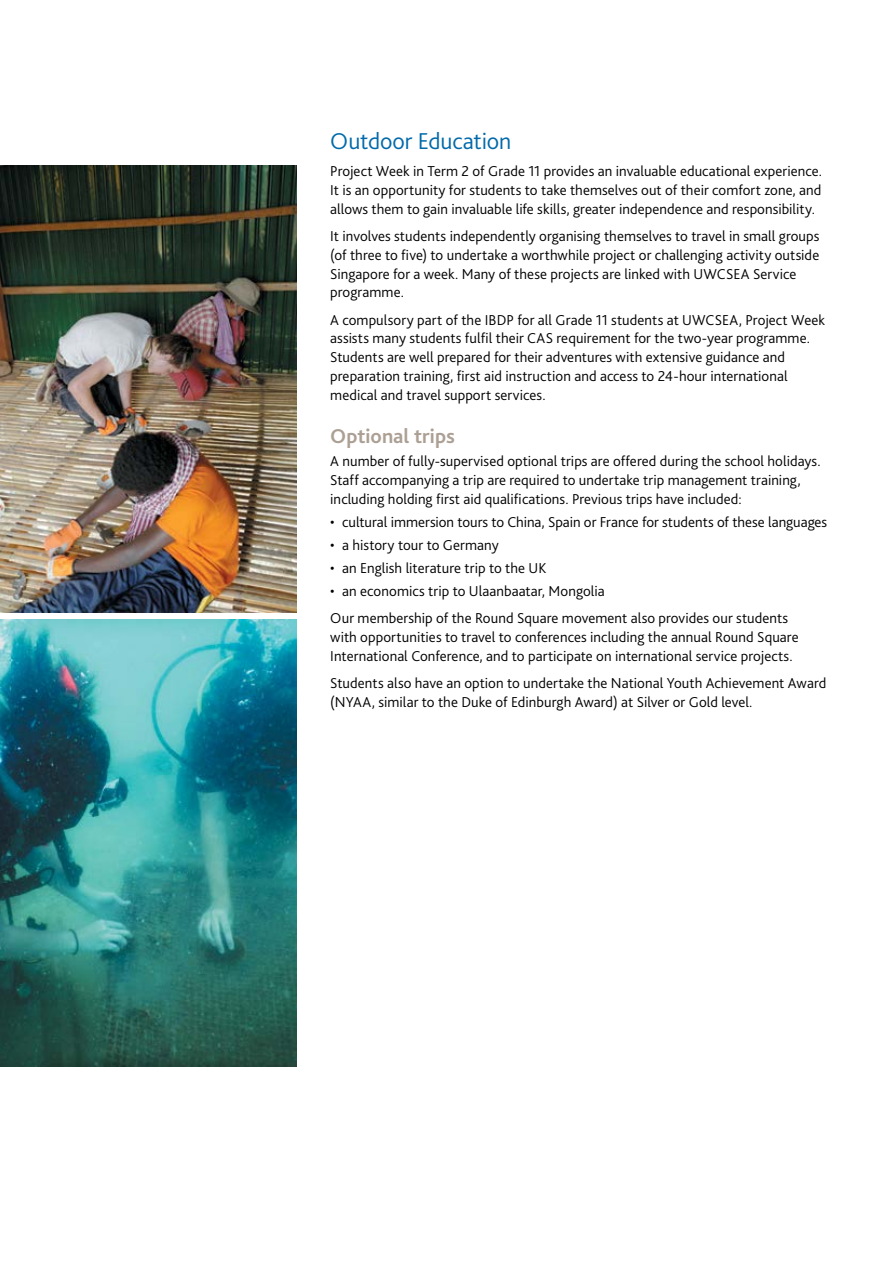
<style>
.page{position:relative;width:893px;height:1263px;background:#fff}
.page>*{position:absolute;margin:0;border:0;box-sizing:border-box;transform-origin:0 0}
.t1{font:300 24px "Bliss 2";letter-spacing:-.005em;color:#0069aa}
.t2{font:700 21px "Bliss 2";color:#aca095}
.t3{font:300 15px/18.8px "Bliss 2";letter-spacing:.005em;color:#000}
</style>
<div class="page">
<img style="left:0;top:166px;width:296px;height:446px">
<img style="left:0;top:620px;width:296px;height:446px">
<h1 class="t1" style="left:330px;top:126px;width:183px">Outdoor Education</h1>
<p class="t3" style="left:330px;top:162px;width:493px;text-align:justify">Project Week in Term 2 of Grade 11 provides an invaluable educational experience.<br>It is an opportunity for students to take themselves out of their comfort zone, and allows them to gain invaluable life skills, greater independence and responsibility.</p>
<p class="t3" style="left:330px;top:226px;width:491px">It involves students independently organising themselves to travel in small groups (of three to five) to undertake a worthwhile project or challenging activity outside Singapore for a week. Many of these projects are linked with UWCSEA Service programme.</p>
<p class="t3" style="left:330px;top:310px;width:496px">A compulsory part of the IBDP for all Grade 11 students at UWCSEA, Project Week assists many students fulfil their CAS requirement for the two-year programme.<br>Students are well prepared for their adventures with extensive guidance and preparation training, first aid instruction and access to 24-hour international medical and travel support services.</p>
<h2 class="t2" style="left:330px;top:423px;width:126px">Optional trips</h2>
<p class="t3" style="left:330px;top:452px;width:492px">A number of fully-supervised optional trips are offered during the school holidays.<br>Staff accompanying a trip are required to undertake trip management training, including holding first aid qualifications. Previous trips have included:</p>
<p class="t3" style="left:330px;top:512px;width:499px">• cultural immersion tours to China, Spain or France for students of these languages</p>
<p class="t3" style="left:330px;top:535px;width:170px">• a history tour to Germany</p>
<p class="t3" style="left:330px;top:558px;width:218px">• an English literature trip to the UK</p>
<p class="t3" style="left:330px;top:577px;width:460px;line-height:27.3px">• an economics trip to Ulaanbaatar, Mongolia<br>Our membership of the Round Square movement also provides our students</p>
<p class="t3" style="left:330px;top:627px;width:470px">with opportunities to travel to conferences including the annual Round Square<br>International Conference, and to participate on international service projects.</p>
<p class="t3" style="left:330px;top:673px;width:498px">Students also have an option to undertake the National Youth Achievement Award (NYAA, similar to the Duke of Edinburgh Award) at Silver or Gold level.</p>
</div>
